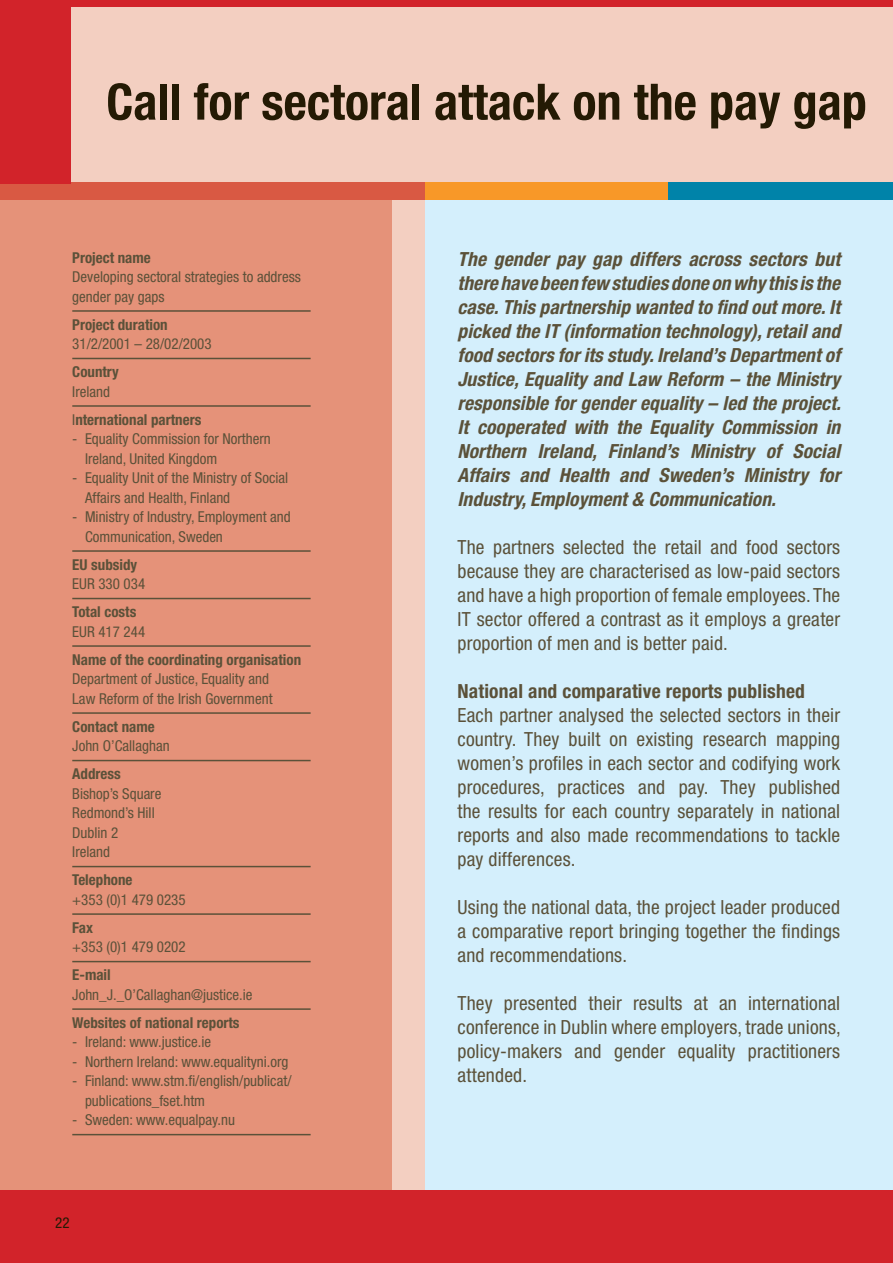
<style>
.page{position:relative;width:893px;height:1263px;background:#fff}
.page>*{position:absolute;margin:0;border:0;box-sizing:border-box;transform-origin:0 0}
.t1{font:700 condensed 50.25px "Helvetica Neue";color:#241a04}
.t2{font:condensed 19.5px/24px "Helvetica Neue";letter-spacing:.01em;color:#5b5139;text-align:justify}
.t3{font:italic 700 condensed 19.5px/24px "Helvetica Neue";letter-spacing:.005em;color:#5b5139;text-align:justify}
.t4{font:700 condensed 19.5px "Helvetica Neue";letter-spacing:.01em;color:#5b5139}
.t5{font:condensed 15px/19.5px "Helvetica Neue";color:#5b5139}
.t6{font:700 condensed 15px/28px "Helvetica Neue";color:#5b5139}
.t7{font:condensed 15px "Helvetica Neue";color:#241a04}
.s1{font-weight:400}
</style>
<div class="page">
<div style="left:15px;top:0;width:878px;height:206px;background:#f3cfc1"></div>
<div style="left:349px;top:193px;width:544px;height:1000px;background:#d4effc"></div>
<div style="left:1px;top:0;width:892px;height:6px;background:#d2232a"></div>
<div style="left:0;top:191px;width:424px;height:1072px;background:#e59279"></div>
<div style="left:393px;top:188px;width:32px;height:1047px;background:#f3cfc1"></div>
<div style="left:0;top:1191px;width:893px;height:72px;background:#d2232a"></div>
<div style="left:0;top:183px;width:893px;height:17px;background:#d95943"></div>
<div style="left:0;top:0;width:70px;height:184px;background:#d2232a"></div>
<div style="left:667px;top:183px;width:226px;height:17px;background:#0083a9"></div>
<div style="left:425px;top:183px;width:243px;height:17px;background:#f89828"></div>
<hr style="left:72px;top:310px;width:239px;height:2px;background:#5b5139">
<hr style="left:72px;top:358px;width:239px;height:1px;background:#5b5139">
<hr style="left:72px;top:405px;width:239px;height:2px;background:#5b5139">
<hr style="left:72px;top:550px;width:239px;height:2px;background:#5b5139">
<hr style="left:72px;top:598px;width:239px;height:1px;background:#5b5139">
<hr style="left:72px;top:645px;width:239px;height:2px;background:#5b5139">
<hr style="left:72px;top:712px;width:239px;height:2px;background:#5b5139">
<hr style="left:72px;top:760px;width:239px;height:1px;background:#5b5139">
<hr style="left:72px;top:866px;width:239px;height:1px;background:#5b5139">
<hr style="left:72px;top:913px;width:239px;height:2px;background:#5b5139">
<hr style="left:72px;top:961px;width:239px;height:1px;background:#5b5139">
<hr style="left:72px;top:1008px;width:239px;height:2px;background:#5b5139">
<hr style="left:72px;top:1134px;width:239px;height:1px;background:#5b5139">
<h1 class="t1" style="left:106px;top:84px;width:762px">Call for sectoral attack on the pay gap</h1>
<p class="t6" style="left:72px;top:245px;width:80px">Project name</p>
<p class="t5" style="left:72px;top:268px;width:230px">Developing sectoral strategies to address gender pay gaps</p>
<p class="t6" style="left:72px;top:312px;width:97px">Project duration</p>
<p class="t5" style="left:72px;top:335px;width:141px">31/2/2001 – 28/02/2003</p>
<p class="t6" style="left:72px;top:359px;width:48px">Country</p>
<p class="t6" style="left:72px;top:379px;width:131px"><span class="s1">Ireland<br>I</span>nternational partners</p>
<p class="t5" style="left:85px;top:430px;width:187px;text-indent:-13px">- Equality Commission for Northern<br>Ireland, United Kingdom</p>
<p class="t5" style="left:85px;top:469px;width:205px;text-indent:-13px">- Equality Unit of the Ministry of Social<br>Affairs and Health, Finland</p>
<p class="t5" style="left:85px;top:508px;width:207px;text-indent:-13px">- Ministry of Industry, Employment and<br>Communication, Sweden</p>
<p class="t6" style="left:72px;top:552px;width:66px">EU subsidy</p>
<p class="t5" style="left:72px;top:575px;width:74px">EUR 330 034</p>
<p class="t6" style="left:72px;top:599px;width:66px">Total costs</p>
<p class="t5" style="left:72px;top:623px;width:74px">EUR 417 244</p>
<p class="t6" style="left:72px;top:647px;width:230px">Name of the coordinating organisation</p>
<p class="t5" style="left:72px;top:670px;width:202px">Department of Justice, Equality and<br>Law Reform of the Irish Government</p>
<p class="t6" style="left:72px;top:714px;width:84px">Contact name</p>
<p class="t5" style="left:72px;top:737px;width:99px">John O’Callaghan</p>
<p class="t6" style="left:72px;top:761px;width:50px">Address</p>
<p class="t5" style="left:72px;top:785px;width:91px">Bishop’s Square<br>Redmond’s Hill<br>Dublin 2<br>Ireland</p>
<p class="t6" style="left:72px;top:867px;width:62px">Telephone</p>
<p class="t5" style="left:72px;top:891px;width:115px">+353 (0)1 479 0235</p>
<p class="t6" style="left:72px;top:915px;width:22px">Fax</p>
<p class="t5" style="left:72px;top:938px;width:115px">+353 (0)1 479 0202</p>
<p class="t6" style="left:72px;top:962px;width:40px">E-mail</p>
<p class="t5" style="left:72px;top:986px;width:182px">John_J._O’Callaghan@justice.ie</p>
<p class="t6" style="left:72px;top:1010px;width:169px">Websites of national reports</p>
<p class="t5" style="left:72px;top:1033px;width:140px">- Ireland: www.justice.ie</p>
<p class="t5" style="left:72px;top:1053px;width:218px">- Northern Ireland: www.equalityni.org</p>
<p class="t5" style="left:85px;top:1072px;width:208px;text-indent:-13px">- Finland: www.stm.fi/english/publicat/ publications_fset.htm</p>
<p class="t5" style="left:72px;top:1111px;width:164px">- Sweden: www.equalpay.nu</p>
<p class="t7" style="left:55px;top:1217px;width:16px">22</p>
<p class="t3" style="left:457px;top:249px;width:385px">The gender pay gap differs across sectors but there have been few studies done on why this is the case. This partnership wanted to find out more. It picked the IT (information technology), retail and food sectors for its study. Ireland’s Department of Justice, Equality and Law Reform – the Ministry responsible for gender equality – led the project.<br>It cooperated with the Equality Commission in Northern Ireland, Finland’s Ministry of Social Affairs and Health and Sweden’s Ministry for Industry, Employment &amp; Communication.</p>
<p class="t2" style="left:457px;top:537px;width:384px">The partners selected the retail and food sectors because they are characterised as low-paid sectors and have a high proportion of female employees. The IT sector offered a contrast as it employs a greater proportion of men and is better paid.</p>
<p class="t4" style="left:457px;top:684px;width:349px">National and comparative reports published</p>
<p class="t2" style="left:457px;top:705px;width:384px">Each partner analysed the selected sectors in their country. They built on existing research mapping women’s profiles in each sector and codifying work procedures, practices and pay. They published the results for each country separately in national reports and also made recommendations to tackle pay differences.</p>
<p class="t2" style="left:457px;top:897px;width:384px">Using the national data, the project leader produced a comparative report bringing together the findings and recommendations.</p>
<p class="t2" style="left:457px;top:993px;width:385px">They presented their results at an international conference in Dublin where employers, trade unions, policy-makers and gender equality practitioners attended.</p>
</div>
